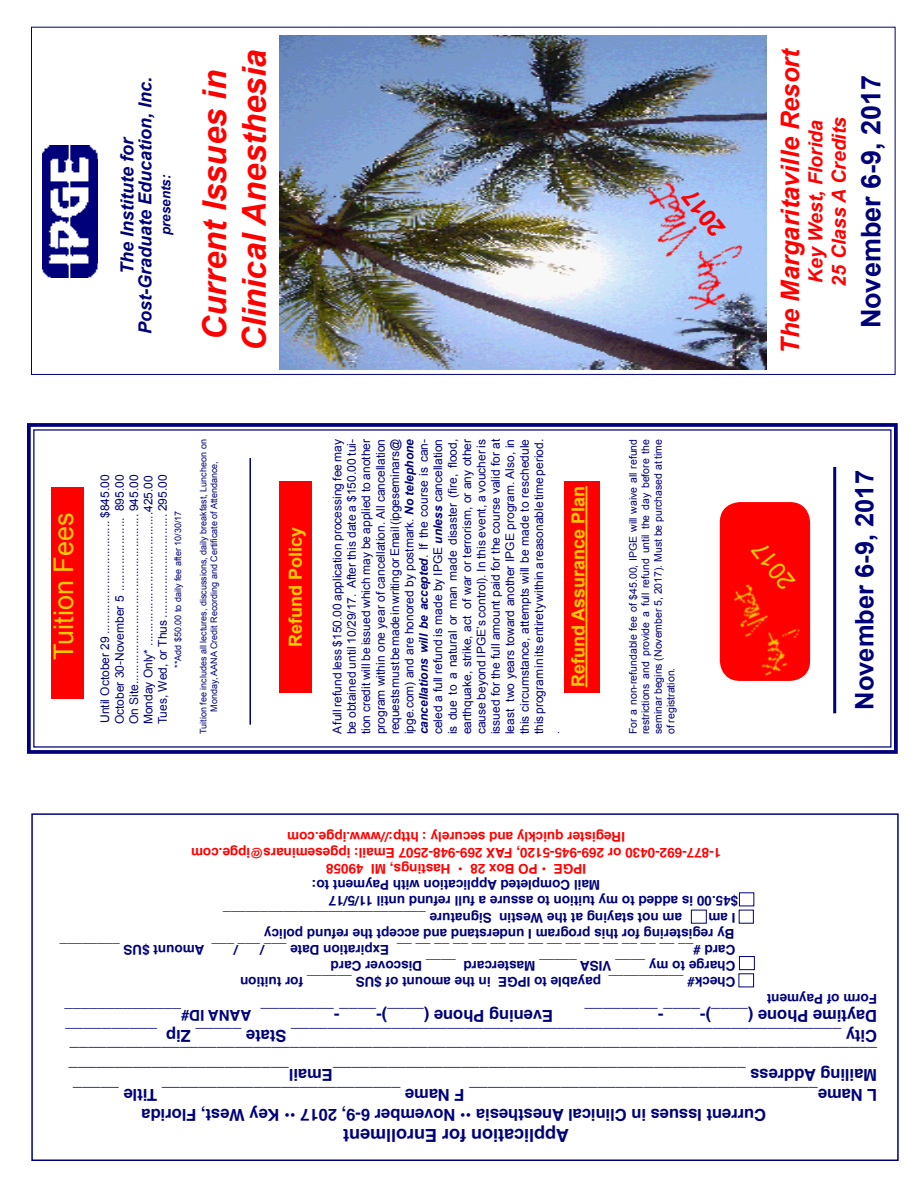
<style>
.page{position:relative;width:918px;height:1188px;background:#fff}
.page>*{position:absolute;margin:0;border:0;box-sizing:border-box;transform-origin:0 0}
.t1{font:italic 700 33px/39.6px "Arial";color:#f00;text-align:center}
.t2{font:700 27px "Arial";color:#00007a}
.t3{font:27px "Arial";color:#fc0}
.t4{font:italic 700 25.5px "Arial";color:#f00}
.t5{font:700 25.5px "Arial";color:#00007a}
.t6{font:24px "Arial";color:#fc0}
.t7{font:700 24px "Arial";color:#f00}
.t8{font:italic 700 19.5px/23.4px "Arial";color:#f00}
.t9{font:italic 700 18px/18px "Arial";color:#00007a;text-align:center}
.t10{font:700 18px "Arial";color:#fc0}
.t11{font:700 18px "Helvetica";color:#00007a}
.t12{font:700 16.5px/19.8px "Helvetica";color:#00007a}
.t13{font:700 15px "Helvetica";color:#00007a}
.t14{font:700 13.5px/16.2px "Helvetica";color:#00007a}
.t15{font:700 13.5px/16.2px "Helvetica";color:#f00;text-align:center}
.t16{font:italic 700 13.5px "Arial";color:#00007a}
.t17{font:12px/14.4px "Arial";color:#00007a;text-align:justify}
.t18{font:10.5px/12.6px "Arial";color:#00007a;text-align:justify}
.t19{font:9px/10.8px "Arial";color:#00007a;text-align:center}
.s1{font-weight:700;font-style:italic}
</style>
<div class="page">
<div style="left:31px;top:813px;width:868px;height:348px;border:2px solid #00007a"></div>
<svg style="left:27px;top:423px;width:871px;height:331px"></svg>
<img style="left:42px;top:146px;width:55px;height:132px">
<hr style="left:833px;top:467px;width:3px;height:246px;background:#00007a">
<hr style="left:249px;top:458px;width:2px;height:267px;background:#00007a">
<div style="left:739px;top:893px;width:15px;height:13px;border:1px solid #00007a"></div>
<div style="left:739px;top:910px;width:15px;height:13px;border:1px solid #00007a"></div>
<div style="left:720px;top:502px;width:90px;height:179px;background:#f00;border-radius:20px"></div>
<img style="left:724px;top:568px;width:88px;height:110px">
<img style="left:279px;top:35px;width:487px;height:335px">
<img style="left:636px;top:160px;width:123px;height:156px">
<div style="left:739px;top:956px;width:16px;height:14px;border:1px solid #00007a"></div>
<h3 class="t9" style="left:119px;top:334px;width:259px;rotate:-90deg">The Institute for<br>Post-Graduate Education, Inc.</h3>
<p class="t16" style="left:157px;top:235px;width:62px;rotate:-90deg">presents:</p>
<h1 class="t1" style="left:196px;top:351px;width:303px;rotate:-90deg">Current Issues in<br>Clinical Anesthesia</h1>
<h3 class="t4" style="left:773px;top:354px;width:308px;rotate:-90deg">The Margaritaville Resort</h3>
<h3 class="t8" style="left:804px;top:287px;width:171px;rotate:-90deg">Key West, Florida<br>25 Class A Credits</h3>
<h3 class="t7" style="left:707px;top:243px;width:55px;rotate:-128deg">2017</h3>
<h2 class="t2" style="left:853px;top:328px;width:255px;rotate:-90deg">November 6-9, 2017</h2>
<h2 class="t3" style="left:46px;top:660px;width:149px;rotate:-90deg">Tuition Fees</h2>
<p class="t17" style="left:98px;top:724px;width:251px;rotate:-90deg">Until October 29 .................................. $845.00<br>October 30-November 5 ...................... 895.00<br>On Site................................................... 945.00<br>Monday Only* ........................................425.00<br>Tues, Wed, or Thus ............................... 295.00</p>
<p class="t19" style="left:173px;top:668px;width:159px;rotate:-90deg">**Add $50.00 to daily fee after 10/30/17</p>
<p class="t19" style="left:198px;top:734px;width:296px;rotate:-90deg">Tuition fee includes all lectures, discussions, daily breakfast, Luncheon on<br>Monday, AANA Credit Recording and Certificate of Attendance,</p>
<h3 class="t10" style="left:284px;top:647px;width:122px;rotate:-90deg">Refund Policy</h3>
<p class="t17" style="left:330px;top:734px;width:297px;rotate:-90deg">A full refund less $150.00 application processing fee may be obtained until 10/29/17. After this date a $150.00 tui&shy;tion credit will be issued which may be applied to another program within one year of cancellation. All cancellation requests must be made in writing or Email (ipgeseminars@ ipge.com) and are honored by postmark. <span class="s1">No telephone cancellations will be accepted</span>. If the course is can&shy;celed a full refund is made by IPGE <span class="s1">unless</span> cancellation is due to a natural or man made disaster (fire, flood, earthquake, strike, act of war or terrorism, or any other cause beyond IPGE’s control). In this event, a voucher is issued for the full amount paid for the course valid for at least two years toward another IPGE program. Also, in this circumstance, attempts will be made to reschedule this program in its entirety within a reasonable time period.</p>
<h3 class="t10" style="left:566px;top:687px;width:203px;rotate:-90deg">Refund Assurance Plan</h3>
<p class="t18" style="left:549px;top:734px;width:4px;rotate:-90deg">.</p>
<p class="t18" style="left:627px;top:734px;width:297px;rotate:-90deg">For a non-refundable fee of $45.00, IPGE will waive all refund restrictions and provide a full refund until the day before the seminar begins (November 5, 2017). Must be purchased at time of registration.</p>
<h3 class="t6" style="left:777px;top:596px;width:55px;rotate:-128deg">2017</h3>
<h3 class="t5" style="left:848px;top:710px;width:241px;rotate:-90deg">November 6-9, 2017</h3>
<p class="t15" style="left:721px;top:877px;width:532px;rotate:-180deg">IPGE • PO Box 28 • Hastings, MI 49058<br>1-877-692-0430 or 269-945-5120, FAX 269-948-2507 Email: ipgeseminars@ipge.com<br>IRegister quickly and securely : http://www.ipge.com</p>
<p class="t14" style="left:600px;top:893px;width:290px;rotate:-180deg">Mail Completed Application with Payment to:</p>
<p class="t14" style="left:738px;top:909px;width:411px;rotate:-180deg">$45.00 is added to my tuition to assure a full refund until 11/5/17</p>
<p class="t14" style="left:682px;top:925px;width:460px;rotate:-180deg">am not staying at the Westin Signature ___________________________</p>
<p class="t14" style="left:735px;top:990px;width:677px;rotate:-180deg">Check# __________ payable to IPGE in the amount of $US ______ for tuition<br>Charge to my ____ VISA _____ Mastercard ____ Discover Card<br>Card #__ __ __ __ __ __ __ __ __ __ __ __ __ __ __ __ Expiration Date ___/___/___ Amount $US ________ By registering for this program I understand and accept the refund policy<br>I am</p>
<p class="t14" style="left:877px;top:1006px;width:112px;rotate:-180deg">Form of Payment</p>
<p class="t13" style="left:251px;top:1027px;width:189px;rotate:-180deg">AANA ID#______________</p>
<h3 class="t12" style="left:553px;top:1025px;width:294px;rotate:-180deg">Evening Phone (____)-____-________</h3>
<h3 class="t12" style="left:877px;top:1025px;width:294px;rotate:-180deg">Daytime Phone (____)-____-________</h3>
<p class="t12" style="left:877px;top:1124px;width:813px;text-indent:111px;rotate:-180deg">Current Issues in Clinical Anesthesia •• November 6-9, 2017 •• Key West, Florida<br>L Name______________________________________ F Name __________________________ Title _____ Mailing Address _____________________________________________Email________________________ ________________________________________________________________________________________ City ____________________________________________________________ State _____ Zip __________</p>
<h3 class="t11" style="left:569px;top:1149px;width:228px;rotate:-180deg">Application for Enrollment</h3>
</div>
